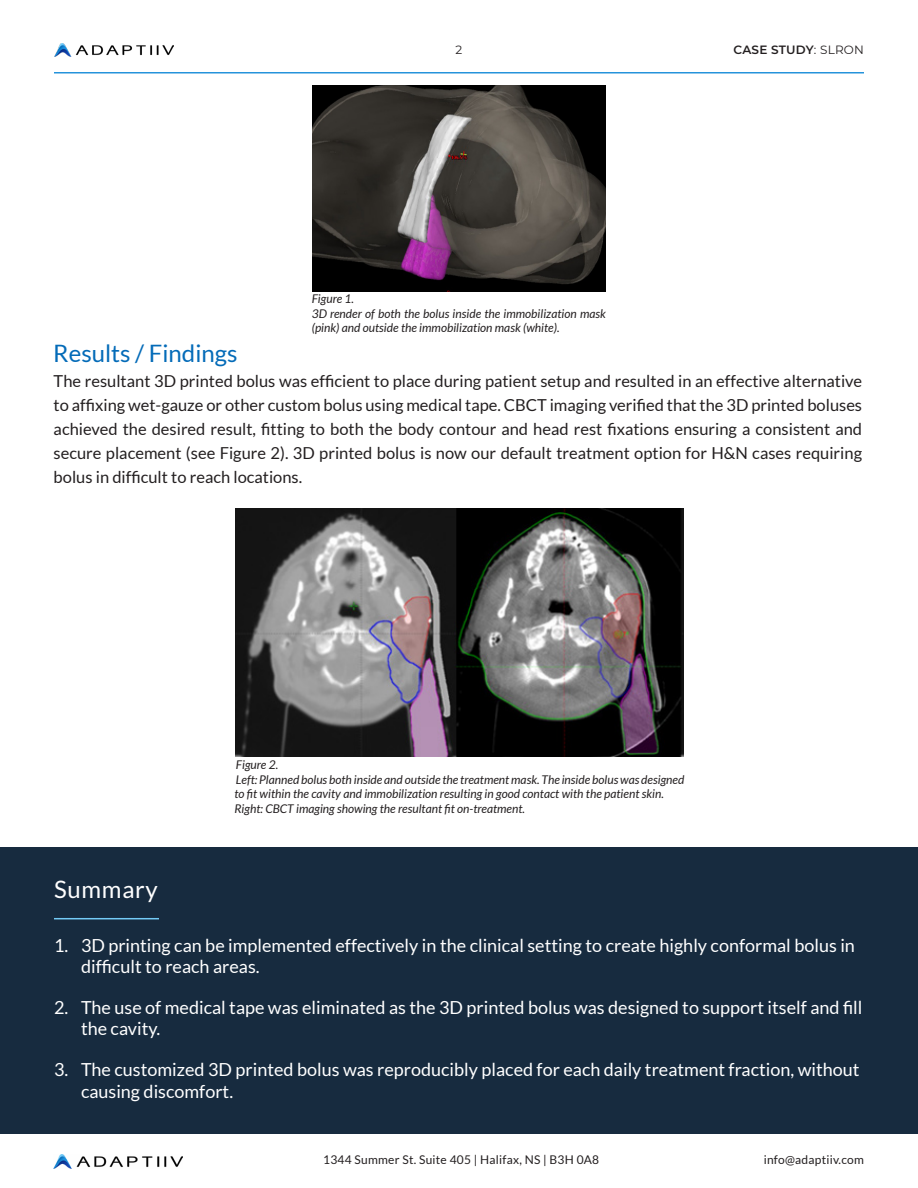
<style>
.page{position:relative;width:918px;height:1188px;background:#fff}
.page>*{position:absolute;margin:0;border:0;box-sizing:border-box;transform-origin:0 0}
.Section_Header{font:24px "Lato";color:#046bb8}
.Reccomendation-Heade{font:24px "Lato";letter-spacing:.03em;color:#fff}
.t1{font:18px/21.6px "Lato";color:#fff}
.Body_Copy{font:16.5px/24px "Lato";color:#231f20;text-align:justify}
.Image_Notes{font:italic 12px/14.4px "Lato";color:#231f20}
.t2{font:12px "Lato";letter-spacing:.02em;color:#231f20}
.t3{font:600 12px "Montserrat";letter-spacing:.01em;color:#231f20}
.t4{font:12px "Montserrat";color:#231f20}
.s1{font-weight:400}
</style>
<div class="page">
<img style="left:54px;top:43px;width:120px;height:13px">
<hr style="left:54px;top:72px;width:810px;height:2px;background:#2593db">
<img style="left:312px;top:86px;width:294px;height:205px">
<img style="left:236px;top:508px;width:448px;height:249px">
<div style="left:0;top:848px;width:918px;height:286px;background:#172b3f"></div>
<img style="left:53px;top:1155px;width:130px;height:14px">
<hr style="left:54px;top:918px;width:105px;height:1px;background:#74cbf6">
<p class="t4" style="left:456px;top:42px;width:8px">2</p>
<p class="Section_Header" style="left:53px;top:340px;width:186px">Results / Findings</p>
<p class="Image_Notes" style="left:312px;top:292px;width:44px">Figure 1.</p>
<p class="Image_Notes" style="left:312px;top:307px;width:296px">3D render of both the bolus inside the immobilization mask (pink) and outside the immobilization mask (white).</p>
<p class="t3" style="left:734px;top:41px;width:132px">CASE STUDY<span class="s1">: SLRON</span></p>
<p class="Body_Copy" style="left:54px;top:369px;width:810px">The resultant 3D printed bolus was efficient to place during patient setup and resulted in an effective alternative to affixing wet-gauze or other custom bolus using medical tape. CBCT imaging verified that the 3D printed boluses achieved the desired result, fitting to both the body contour and head rest fixations ensuring a consistent and secure placement (see Figure 2). 3D printed bolus is now our default treatment option for H&amp;N cases requiring bolus in difficult to reach locations.</p>
<p class="Image_Notes" style="left:236px;top:758px;width:44px">Figure 2.</p>
<p class="Image_Notes" style="left:234px;top:773px;width:451px">Left: Planned bolus both inside and outside the treatment mask. The inside bolus was designed to fit within the cavity and immobilization resulting in good contact with the patient skin.</p>
<p class="Image_Notes" style="left:234px;top:801px;width:292px">Right: CBCT imaging showing the resultant fit on-treatment.</p>
<p class="Reccomendation-Heade" style="left:54px;top:876px;width:105px">Summary</p>
<p class="t1" style="left:81px;top:934px;width:775px;text-indent:-27px">1. 3D printing can be implemented effectively in the clinical setting to create highly conformal bolus in difficult to reach areas.</p>
<p class="t1" style="left:81px;top:996px;width:783px;text-indent:-27px">2. The use of medical tape was eliminated as the 3D printed bolus was designed to support itself and fill the cavity.</p>
<p class="t1" style="left:81px;top:1059px;width:780px;text-indent:-27px">3. The customized 3D printed bolus was reproducibly placed for each daily treatment fraction, without causing discomfort.</p>
<p class="t2" style="left:323px;top:1153px;width:278px">1344 Summer St. Suite 405 | Halifax, NS | B3H 0A8</p>
<p class="t2" style="left:764px;top:1153px;width:102px">info@adaptiiv.com</p>
</div>
